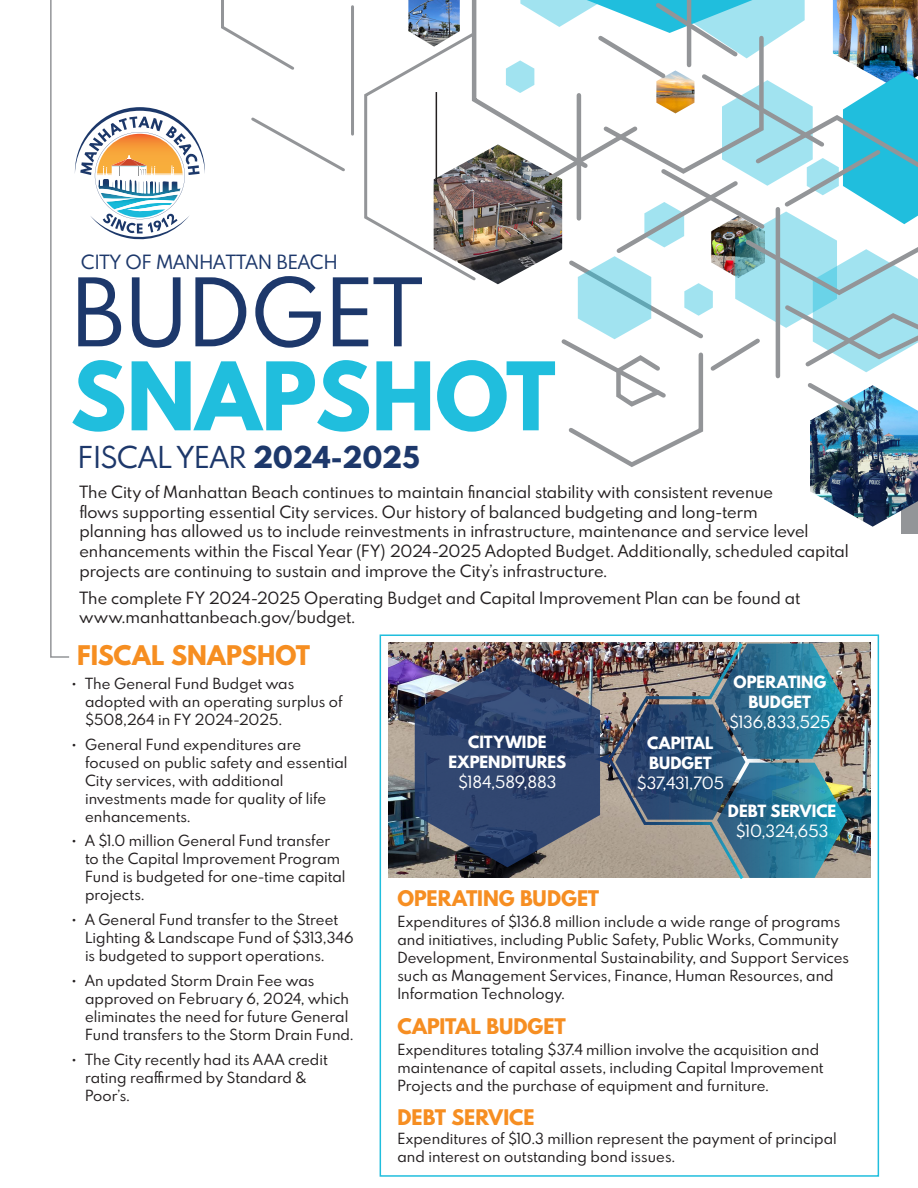
<style>
.page{position:relative;width:918px;height:1188px;background:#fff}
.page>*{position:absolute;margin:0;border:0;box-sizing:border-box;transform-origin:0 0}
.t1{font:800 91.95px/84px "Spartan MB";color:#20bedd}
.t2{font:29.4px "Spartan MB";color:#1d386b}
.t3{font:800 26.4px "Spartan MB";letter-spacing:-.005em;color:#f68e21}
.t4{font:800 21px "Spartan MB";color:#f68e22}
.t5{font:19.2px "Spartan MB";color:#1d386b}
.t6{font:16.5px/19.8px "Spartan MB";color:#231f20}
.t7{font:800 16.5px/19.8px "Spartan MB";letter-spacing:.005em;color:#fff;text-align:center}
.t8{font:16.5px "Spartan MB";color:#fff}
.t9{font:15px/18px "Spartan MB";letter-spacing:.005em;color:#231f20}
.s1{font-weight:400;color:#1d386b}
.s2{font-weight:800}
.s3{font-weight:400}
</style>
<div class="page">
<div style="left:902px;top:418px;width:16px;height:116px;background:#939598"></div>
<img style="left:810px;top:470px;width:108px;height:57px">
<svg style="left:221px;top:0;width:73px;height:70px"></svg>
<svg style="left:251px;top:117px;width:94px;height:55px"></svg>
<hr style="left:351px;top:7px;width:3px;height:127px;background:#939598">
<svg style="left:364px;top:0;width:554px;height:470px"></svg>
<img style="left:388px;top:643px;width:483px;height:235px">
<svg style="left:50px;top:0;width:155px;height:658px"></svg>
<div style="left:380px;top:634px;width:499px;height:543px;border:2px solid #20bedd"></div>
<img style="left:746px;top:644px;width:101px;height:234px">
<img style="left:415px;top:642px;width:331px;height:237px">
<p class="t5" style="left:81px;top:249px;width:258px">CITY OF MANHATTAN BEACH</p>
<p class="t1" style="left:70px;top:271px;width:487px"><span class="s1">BUDGET<br></span>SNAPSHOT</p>
<p class="t2" style="left:78px;top:437px;width:343px">FISCAL YEAR <span class="s2">2024-2025</span></p>
<p class="t6" style="left:79px;top:481px;width:771px">The City of Manhattan Beach continues to maintain financial stability with consistent revenue<br>flows supporting essential City services. Our history of balanced budgeting and long-term<br>planning has allowed us to include reinvestments in infrastructure, maintenance and service level enhancements within the Fiscal Year (FY) 2024-2025 Adopted Budget. Additionally, scheduled capital projects are continuing to sustain and improve the City’s infrastructure.</p>
<p class="t6" style="left:79px;top:587px;width:722px">The complete FY 2024-2025 Operating Budget and Capital Improvement Plan can be found at www.manhattanbeach.gov/budget.</p>
<p class="t3" style="left:77px;top:637px;width:234px">FISCAL SNAPSHOT</p>
<p class="t9" style="left:85px;top:674px;width:259px;text-indent:-14px">• The General Fund Budget was adopted with an operating surplus of $508,264 in FY 2024-2025.</p>
<p class="t9" style="left:85px;top:735px;width:264px;text-indent:-14px">• General Fund expenditures are focused on public safety and essential<br>City services, with additional investments made for quality of life enhancements.</p>
<p class="t9" style="left:85px;top:831px;width:262px;text-indent:-14px">• A $1.0 million General Fund transfer to the Capital Improvement Program<br>Fund is budgeted for one-time capital projects.</p>
<p class="t9" style="left:85px;top:910px;width:270px;text-indent:-14px">• A General Fund transfer to the Street<br>Lighting &amp; Landscape Fund of $313,346 is budgeted to support operations.</p>
<p class="t9" style="left:85px;top:971px;width:270px;text-indent:-14px">• An updated Storm Drain Fee was approved on February 6, 2024, which eliminates the need for future General Fund transfers to the Storm Drain Fund.</p>
<p class="t9" style="left:85px;top:1050px;width:244px;text-indent:-14px">• The City recently had its AAA credit rating reaffirmed by Standard &amp;<br>Poor’s.</p>
<p class="t7" style="left:449px;top:733px;width:119px">CITYWIDE<br>EXPENDITURES</p>
<p class="t8" style="left:458px;top:771px;width:100px">$184,589,883</p>
<p class="t4" style="left:397px;top:883px;width:203px">OPERATING BUDGET</p>
<p class="t7" style="left:729px;top:672px;width:103px">OPERATING<br>BUDGET <span class="s3">$136,833,525</span></p>
<p class="t7" style="left:637px;top:733px;width:89px">CAPITAL<br>BUDGET <span class="s3">$37,431,705</span></p>
<p class="t7" style="left:728px;top:802px;width:110px">DEBT SERVICE <span class="s3">$10,324,653</span></p>
<p class="t9" style="left:397px;top:912px;width:453px">Expenditures of $136.8 million include a wide range of programs and initiatives, including Public Safety, Public Works, Community Development, Environmental Sustainability, and Support Services such as Management Services, Finance, Human Resources, and Information Technology.</p>
<p class="t9" style="left:397px;top:1040px;width:428px">Expenditures totaling $37.4 million involve the acquisition and maintenance of capital assets, including Capital Improvement<br>Projects and the purchase of equipment and furniture.</p>
<p class="t9" style="left:397px;top:1129px;width:441px">Expenditures of $10.3 million represent the payment of principal and interest on outstanding bond issues.</p>
<p class="t4" style="left:397px;top:1011px;width:170px">CAPITAL BUDGET</p>
<p class="t4" style="left:397px;top:1102px;width:139px">DEBT SERVICE</p>
</div>
